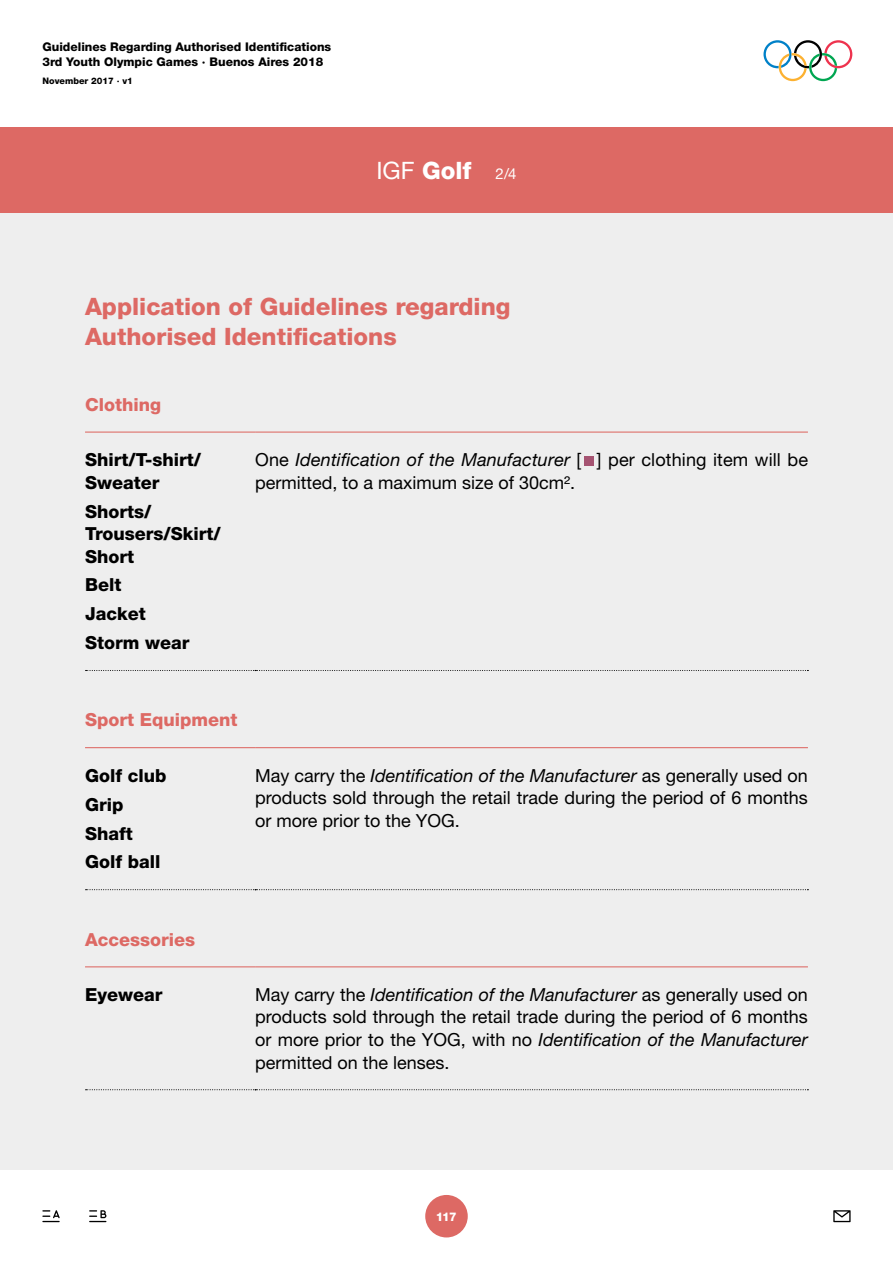
<style>
.page{position:relative;width:893px;height:1263px;background:#fff}
.page>*{position:absolute;margin:0;border:0;box-sizing:border-box;transform-origin:0 0}
.Text_Title{font:800 24px/30px "Helvetica Neue LT Std";color:#dd6964}
.t1{font:800 24px "Helvetica Neue LT Std";color:#fff}
.Table_Text{font:18px/22.5px "Helvetica Neue LT Std";color:#000;text-align:justify}
.Table_Tile{font:800 18px/22.5px "Helvetica Neue LT Std";color:#000}
.Table_Head{font:800 18px "Helvetica Neue LT Std";color:#dd6964}
.t2{font:800 12px/15px "Helvetica Neue LT Std";color:#000}
.t3{font:800 12px "Helvetica Neue LT Std";color:#fff}
.t4{font:800 9px "Helvetica Neue LT Std";color:#000}
.s1{font-style:inherit}
.s2{font-weight:400}
.s3{font-weight:400;font-size:15px}
.s4{font-style:italic}
</style>
<div class="page">
<div style="left:0;top:128px;width:893px;height:85px;background:#dd6964"></div>
<div style="left:0;top:213px;width:893px;height:956px;background:#eee"></div>
<hr style="left:85px;top:432px;width:170px;height:1px;background:#dd6964">
<hr style="left:255px;top:432px;width:553px;height:1px;background:#dd6964">
<svg style="left:86px;top:670px;width:722px;height:1px"></svg>
<div style="left:584px;top:456px;width:10px;height:10px;background:#a55371"></div>
<svg style="left:86px;top:889px;width:722px;height:1px"></svg>
<hr style="left:85px;top:747px;width:170px;height:1px;background:#dd6964">
<hr style="left:255px;top:747px;width:553px;height:1px;background:#dd6964">
<svg style="left:86px;top:1089px;width:722px;height:1px"></svg>
<hr style="left:85px;top:966px;width:170px;height:1px;background:#dd6964">
<hr style="left:255px;top:966px;width:553px;height:1px;background:#dd6964">
<svg style="left:763px;top:40px;width:89px;height:41px"></svg>
<svg style="left:42px;top:1210px;width:18px;height:12px"></svg>
<svg style="left:89px;top:1210px;width:17px;height:12px"></svg>
<div style="left:425px;top:1195px;width:43px;height:42px;background:#dd6964;border-radius:50%"></div>
<svg style="left:833px;top:1210px;width:18px;height:12px"></svg>
<p class="t2" style="left:43px;top:39px;width:290px">Guidelines Regarding Authorised Identifications<br>3rd Youth Olympic Games · Buenos Aires 2018</p>
<p class="t4" style="left:43px;top:75px;width:92px">November 2017 <span class="s1">·</span> v1</p>
<p class="t1" style="left:376px;top:156px;width:142px"><span class="s2">IGF</span> Golf <span class="s3">2/4</span></p>
<p class="Text_Title" style="left:85px;top:291px;width:427px">Application of Guidelines regarding<br>Authorised Identifications</p>
<p class="Table_Head" style="left:85px;top:394px;width:77px">Clothing</p>
<p class="Table_Tile" style="left:85px;top:448px;width:118px">Shirt/T-shirt/<br>Sweater</p>
<p class="Table_Tile" style="left:85px;top:500px;width:137px">Shorts/<br>Trousers/Skirt/<br>Short</p>
<p class="Table_Tile" style="left:85px;top:574px;width:38px">Belt</p>
<p class="Table_Tile" style="left:85px;top:603px;width:62px">Jacket</p>
<p class="Table_Tile" style="left:85px;top:631px;width:106px">Storm wear</p>
<p class="Table_Text" style="left:255px;top:448px;width:554px">One <span class="s4">Identification of the Manufacturer</span> [ ] per clothing item will be permitted, to a maximum size of 30cm2.</p>
<p class="Table_Head" style="left:85px;top:709px;width:154px">Sport Equipment</p>
<p class="Table_Tile" style="left:85px;top:764px;width:83px">Golf club</p>
<p class="Table_Tile" style="left:85px;top:793px;width:40px">Grip</p>
<p class="Table_Tile" style="left:85px;top:822px;width:49px">Shaft</p>
<p class="Table_Tile" style="left:85px;top:851px;width:77px">Golf ball</p>
<p class="Table_Text" style="left:255px;top:764px;width:554px">May carry the <span class="s4">Identification of the Manufacturer</span> as generally used on products sold through the retail trade during the period of 6 months or more prior to the YOG.</p>
<p class="Table_Head" style="left:85px;top:928px;width:112px">Accessories</p>
<p class="Table_Tile" style="left:85px;top:983px;width:79px">Eyewear</p>
<p class="Table_Text" style="left:255px;top:983px;width:554px">May carry the <span class="s4">Identification of the Manufacturer</span> as generally used on products sold through the retail trade during the period of 6 months or more prior to the YOG, with no <span class="s4">Identification of the Manufacturer </span>permitted on the lenses.</p>
<p class="t3" style="left:436px;top:1209px;width:23px">117</p>
</div>
